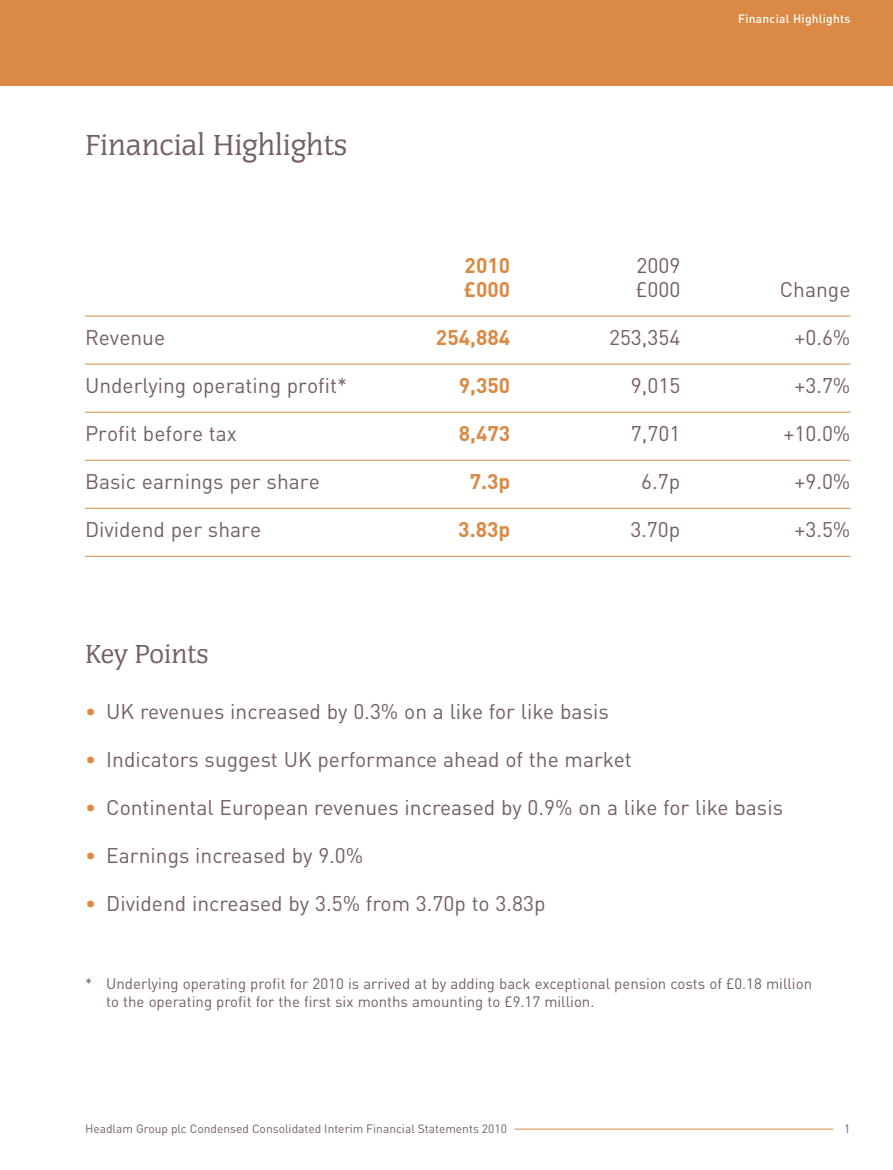
<style>
.page{position:relative;width:893px;height:1170px;background:#fff}
.page>*{position:absolute;margin:0;border:0;box-sizing:border-box;transform-origin:0 0}
.t1{font:30px "Congress LT Std";color:#755e67}
.t2{font:27px "Congress LT Std";color:#755e67}
.t3{font:21px "DIN";color:#755e67}
.t4{font:700 21px "DIN";color:#db8a45}
.t5{font:15px/18px "DIN";color:#755e67}
.t6{font:12px "DIN";color:#755e67}
.t7{font:500 12px "DIN";letter-spacing:.02em;color:#fff}
.s1{color:#db8a45}
</style>
<div class="page">
<hr style="left:85px;top:316px;width:765px;height:1px;background:#db8a45">
<hr style="left:85px;top:364px;width:765px;height:1px;background:#db8a45">
<hr style="left:85px;top:412px;width:765px;height:1px;background:#db8a45">
<hr style="left:85px;top:460px;width:765px;height:1px;background:#db8a45">
<hr style="left:85px;top:508px;width:765px;height:1px;background:#db8a45">
<hr style="left:85px;top:556px;width:765px;height:1px;background:#db8a45">
<hr style="left:514px;top:1128px;width:319px;height:1px;background:#db8a45">
<div style="left:0;top:0;width:893px;height:85px;background:#db8a45"></div>
<h1 class="t1" style="left:85px;top:128px;width:263px">Financial Highlights</h1>
<p class="t7" style="left:738px;top:11px;width:114px">Financial Highlights</p>
<p class="t4" style="left:465px;top:251px;width:47px">2010</p>
<p class="t3" style="left:636px;top:252px;width:45px">2009</p>
<p class="t4" style="left:464px;top:275px;width:48px">£000</p>
<p class="t3" style="left:636px;top:276px;width:46px">£000</p>
<p class="t3" style="left:780px;top:276px;width:72px">Change</p>
<p class="t3" style="left:85px;top:324px;width:82px">Revenue</p>
<p class="t4" style="left:436px;top:323px;width:76px">254,884</p>
<p class="t3" style="left:609px;top:324px;width:73px">253,354</p>
<p class="t3" style="left:794px;top:324px;width:58px">+0.6%</p>
<p class="t3" style="left:85px;top:372px;width:264px">Underlying operating profit*</p>
<p class="t4" style="left:459px;top:371px;width:53px">9,350</p>
<p class="t3" style="left:631px;top:372px;width:51px">9,015</p>
<p class="t3" style="left:794px;top:372px;width:58px">+3.7%</p>
<p class="t3" style="left:85px;top:420px;width:153px">Profit before tax</p>
<p class="t4" style="left:459px;top:419px;width:53px">8,473</p>
<p class="t3" style="left:631px;top:420px;width:51px">7,701</p>
<p class="t3" style="left:783px;top:420px;width:69px">+10.0%</p>
<p class="t3" style="left:85px;top:468px;width:236px">Basic earnings per share</p>
<p class="t4" style="left:470px;top:467px;width:42px">7.3p</p>
<p class="t3" style="left:641px;top:468px;width:41px">6.7p</p>
<p class="t3" style="left:794px;top:468px;width:58px">+9.0%</p>
<p class="t3" style="left:85px;top:516px;width:178px">Dividend per share</p>
<p class="t4" style="left:458px;top:515px;width:53px">3.83p</p>
<p class="t3" style="left:630px;top:516px;width:52px">3.70p</p>
<p class="t3" style="left:794px;top:516px;width:58px">+3.5%</p>
<p class="t2" style="left:85px;top:638px;width:125px">Key Points</p>
<p class="t3" style="left:85px;top:698px;width:525px"><span class="s1">•</span> UK revenues increased by 0.3% on a like for like basis</p>
<p class="t3" style="left:85px;top:746px;width:548px"><span class="s1">•</span> Indicators suggest UK performance ahead of the market</p>
<p class="t3" style="left:85px;top:794px;width:699px"><span class="s1">•</span> Continental European revenues increased by 0.9% on a like for like basis</p>
<p class="t3" style="left:85px;top:842px;width:280px"><span class="s1">•</span> Earnings increased by 9.0%</p>
<p class="t3" style="left:85px;top:890px;width:462px"><span class="s1">•</span> Dividend increased by 3.5% from 3.70p to 3.83p</p>
<p class="t5" style="left:106px;top:974px;width:707px;text-indent:-21px">* Underlying operating profit for 2010 is arrived at by adding back exceptional pension costs of £0.18 million to the operating profit for the first six months amounting to £9.17 million.</p>
<p class="t6" style="left:85px;top:1120px;width:423px">Headlam Group plc Condensed Consolidated Interim Financial Statements 2010</p>
<p class="t6" style="left:844px;top:1120px;width:8px">1</p>
</div>
